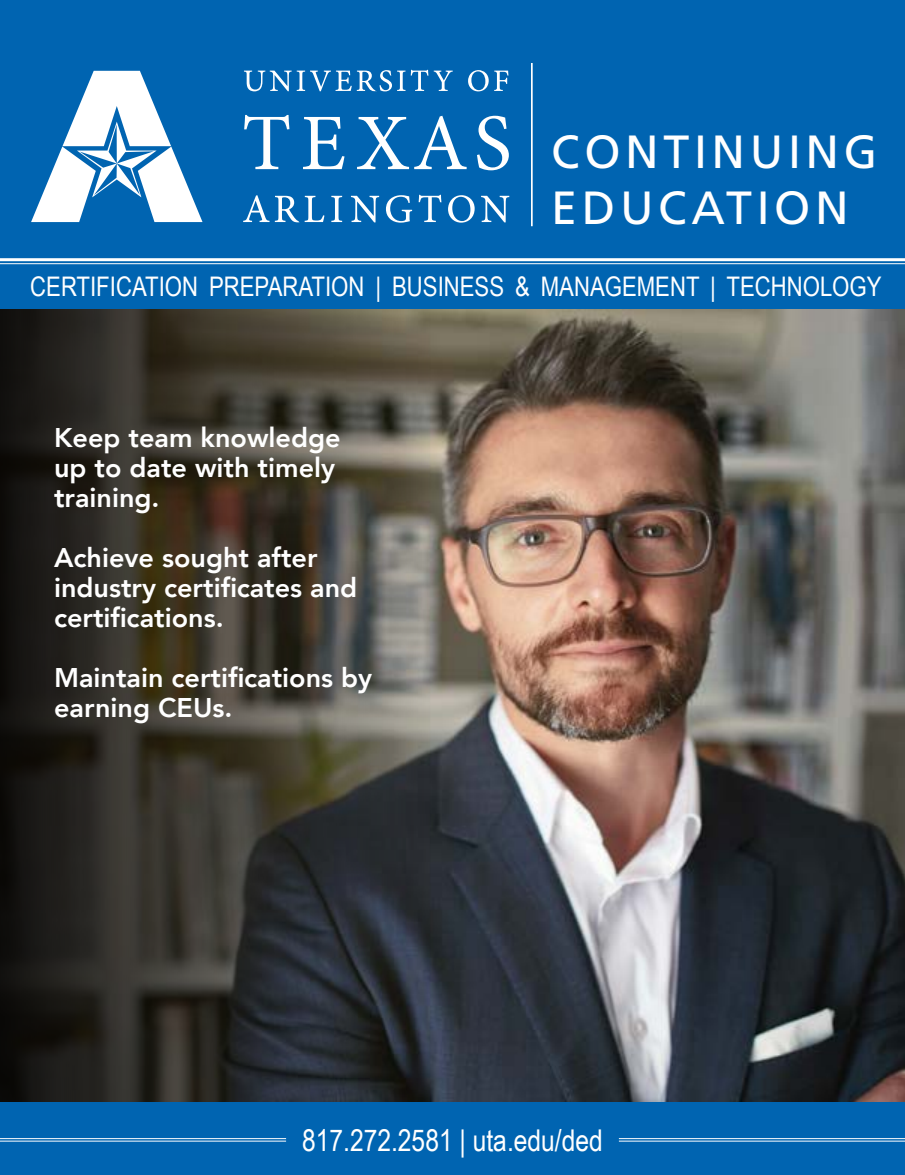
<style>
.page{position:relative;width:905px;height:1175px;background:#fff}
.page>*{position:absolute;margin:0;border:0;box-sizing:border-box;transform-origin:0 0}
.t1{font:46.5px/55.8px "Frutiger LT Std";letter-spacing:.1em;color:#fff}
.t2{font:30px "Arial Narrow";color:#fff}
.t3{font:800 27px/30px "Avenir";color:#fff}
.t4{font:27px "Arial Narrow";color:#fff}
</style>
<div class="page">
<img style="left:431px;top:309px;width:473px;height:793px">
<svg style="left:0;top:309px;width:431px;height:793px;background:#383630"></svg>
<div style="left:0;top:0;width:904px;height:309px;background:#0064b1"></div>
<hr style="left:0;top:258px;width:904px;height:3px;background:#fff">
<hr style="left:0;top:263px;width:904px;height:1px;background:#fff">
<svg style="left:244px;top:71px;width:47px;height:20px"></svg>
<svg style="left:297px;top:70px;width:108px;height:21px"></svg>
<svg style="left:411px;top:70px;width:17px;height:21px"></svg>
<svg style="left:434px;top:71px;width:18px;height:20px"></svg>
<svg style="left:468px;top:70px;width:20px;height:21px"></svg>
<svg style="left:494px;top:71px;width:14px;height:20px"></svg>
<svg style="left:244px;top:115px;width:45px;height:54px"></svg>
<svg style="left:303px;top:117px;width:41px;height:52px"></svg>
<svg style="left:357px;top:116px;width:109px;height:53px"></svg>
<svg style="left:477px;top:116px;width:32px;height:54px"></svg>
<svg style="left:243px;top:195px;width:26px;height:27px"></svg>
<svg style="left:275px;top:196px;width:49px;height:26px"></svg>
<svg style="left:331px;top:196px;width:11px;height:26px"></svg>
<svg style="left:351px;top:196px;width:28px;height:26px"></svg>
<svg style="left:386px;top:195px;width:26px;height:28px"></svg>
<svg style="left:418px;top:195px;width:23px;height:27px"></svg>
<svg style="left:448px;top:195px;width:26px;height:28px"></svg>
<svg style="left:481px;top:196px;width:28px;height:26px"></svg>
<svg style="left:31px;top:71px;width:171px;height:151px"></svg>
<hr style="left:531px;top:63px;width:1px;height:163px;background:#fff">
<div style="left:0;top:1102px;width:904px;height:72px;background:#0064b1"></div>
<hr style="left:0;top:1138px;width:286px;height:1px;background:#fff">
<hr style="left:0;top:1140px;width:286px;height:1px;background:#fff">
<hr style="left:619px;top:1138px;width:285px;height:1px;background:#fff">
<hr style="left:619px;top:1140px;width:285px;height:1px;background:#fff">
<h1 class="t1" style="left:551px;top:124px;width:327px">CONTINUING<br>EDUCATION</h1>
<p class="t4" style="left:30px;top:267px;width:852px">CERTIFICATION PREPARATION | BUSINESS &amp; MANAGEMENT | TECHNOLOGY</p>
<p class="t3" style="left:54px;top:422px;width:288px">Keep team knowledge up to date with timely training.</p>
<p class="t3" style="left:54px;top:542px;width:305px">Achieve sought after industry certificates and certifications.</p>
<p class="t3" style="left:54px;top:662px;width:320px">Maintain certifications by earning CEUs.</p>
<p class="t2" style="left:302px;top:1118px;width:302px">817.272.2581 | uta.edu/ded</p>
</div>
